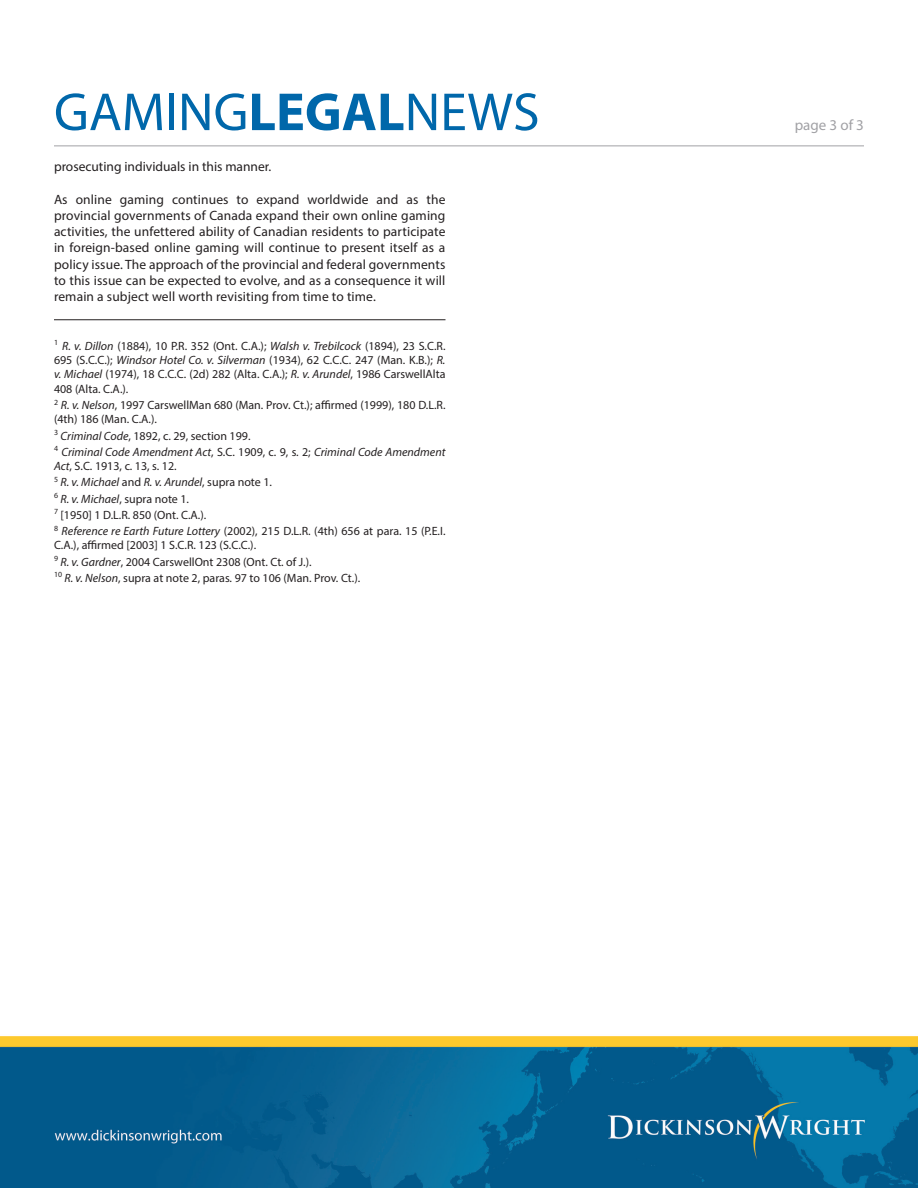
<style>
.page{position:relative;width:918px;height:1188px;background:#fff}
.page>*{position:absolute;margin:0;border:0;box-sizing:border-box;transform-origin:0 0}
.t1{font:54px "Myriad Pro";color:#0067aa}
.t2{font:15px "Myriad Pro";color:#a1a1a5}
.t3{font:13.5px/16.2px "Myriad Pro";letter-spacing:.005em;color:#231f20;text-align:justify}
.t4{font:12px/14.4px "Myriad Pro";color:#231f20}
.t5{font:italic 12px/14.4px "Myriad Pro";color:#231f20}
.s1{font-weight:700}
.s2{font-style:italic}
.s3{font-style:normal}
</style>
<div class="page">
<img style="left:0;top:145px;width:918px;height:1043px">
<hr style="left:54px;top:146px;width:810px;height:1px;background:#a1a1a5">
<hr style="left:54px;top:319px;width:392px;height:1px;background:#231f20">
<p class="t1" style="left:54px;top:79px;width:487px">GAMING<span class="s1">LEGAL</span>NEWS</p>
<p class="t3" style="left:54px;top:159px;width:219px">prosecuting individuals in this manner.</p>
<p class="t3" style="left:54px;top:191px;width:393px">As online gaming continues to expand worldwide and as the provincial governments of Canada expand their own online gaming activities, the unfettered ability of Canadian residents to participate in foreign-based online gaming will continue to present itself as a policy issue. The approach of the provincial and federal governments to this issue can be expected to evolve, and as a consequence it will remain a subject well worth revisiting from time to time.</p>
<p class="t4" style="left:54px;top:338px;width:393px;text-align:justify"><sup>1</sup> <span class="s2">R. v. Dillon</span> (1884), 10 P.R. 352 (Ont. C.A.); <span class="s2">Walsh v. Trebilcock</span> (1894), 23 S.C.R.<br>695 (S.C.C.); <span class="s2">Windsor Hotel Co. v. Silverman</span> (1934), 62 C.C.C. 247 (Man. K.B.); <span class="s2">R. v. Michael</span> (1974), 18 C.C.C. (2d) 282 (Alta. C.A.); <span class="s2">R. v. Arundel</span>, 1986 CarswellAlta 408 (Alta. C.A.).</p>
<p class="t4" style="left:54px;top:398px;width:393px"><sup>2</sup> <span class="s2">R. v. Nelson</span>, 1997 CarswellMan 680 (Man. Prov. Ct.); affirmed (1999), 180 D.L.R. (4th) 186 (Man. C.A.).</p>
<p class="t4" style="left:54px;top:428px;width:198px"><sup>3</sup> <span class="s2">Criminal Code</span>, 1892, c. 29, section 199.</p>
<p class="t5" style="left:54px;top:444px;width:393px"><sup>4</sup> Criminal Code Amendment Act<span class="s3">, S.C. 1909, c. 9, s. 2;</span> Criminal Code Amendment<br>Act<span class="s3">, S.C. 1913, c. 13, s. 12.</span></p>
<p class="t5" style="left:54px;top:475px;width:220px"><sup>5</sup> R. v. Michael <span class="s3">and</span> R. v. Arundel<span class="s3">, supra note 1.</span></p>
<p class="t4" style="left:54px;top:491px;width:137px"><sup>6</sup> <span class="s2">R. v. Michael</span>, supra note 1.</p>
<p class="t4" style="left:54px;top:507px;width:154px"><sup>7</sup> [1950] 1 D.L.R. 850 (Ont. C.A.).</p>
<p class="t4" style="left:54px;top:524px;width:393px"><sup>8</sup> <span class="s2">Reference re Earth Future Lottery</span> (2002), 215 D.L.R. (4th) 656 at para. 15 (P.E.I.<br>C.A.), affirmed [2003] 1 S.C.R. 123 (S.C.C.).</p>
<p class="t4" style="left:54px;top:554px;width:259px"><sup>9</sup> <span class="s2">R. v. Gardner</span>, 2004 CarswellOnt 2308 (Ont. Ct. of J.).</p>
<p class="t4" style="left:54px;top:570px;width:308px"><sup>10</sup> <span class="s2">R. v. Nelson</span>, supra at note 2, paras. 97 to 106 (Man. Prov. Ct.).</p>
<p class="t2" style="left:795px;top:116px;width:71px">page 3 of 3</p>
</div>
